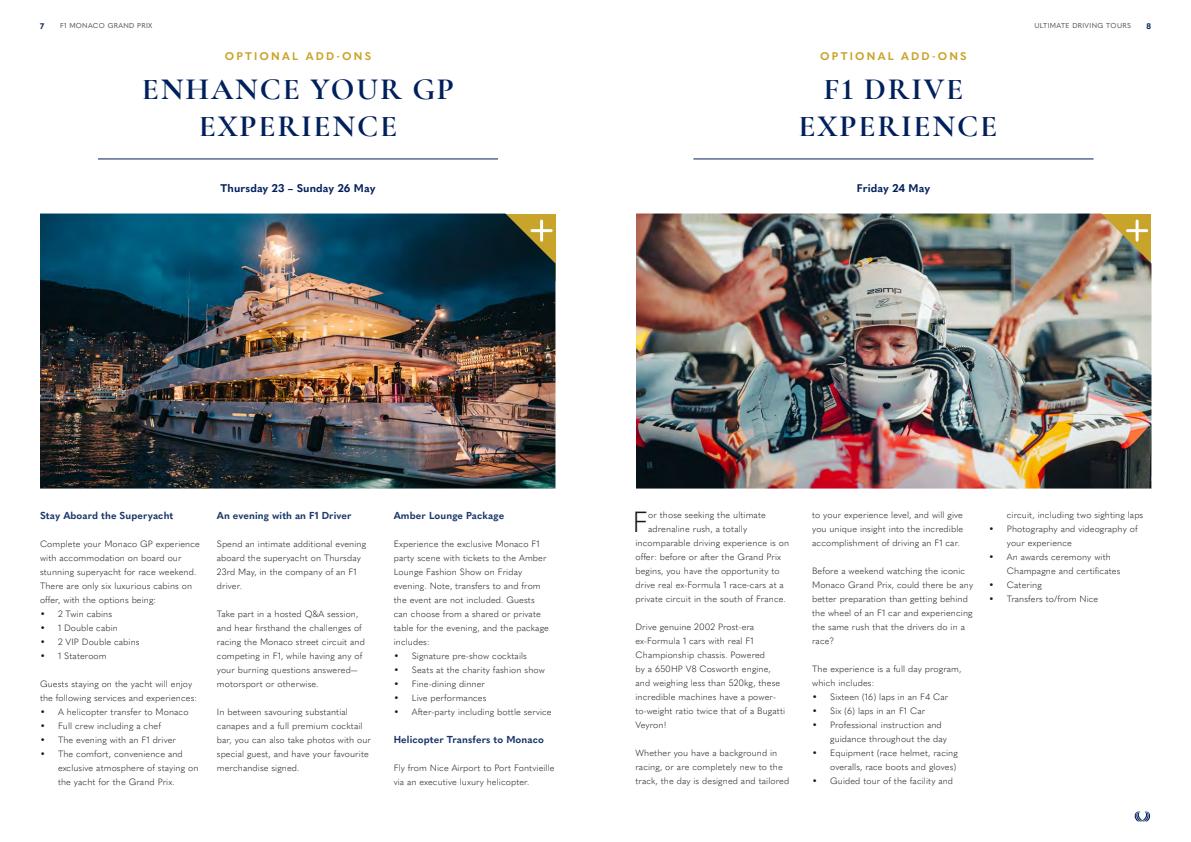
<style>
.page{position:relative;width:1191px;height:842px;background:#fff}
.page>*{position:absolute;margin:0;border:0;box-sizing:border-box;transform-origin:0 0}
.t1{font:700 31px/37.2px "Cormorant Garamond";letter-spacing:.06em;color:#00205b;text-align:center}
.t2{font:300 28.8px "Quasimoda";color:#1a1a1a}
.t3{font:700 11px "Quasimoda";letter-spacing:.01em;color:#00205b}
.t4{font:700 11px "Quasimoda";letter-spacing:.2em;color:#c9a42a}
.t5{font:700 10px "Quasimoda";letter-spacing:.01em;color:#1a366b}
.t6{font:300 9px/14px "Quasimoda";letter-spacing:.01em;color:#1a1a1a}
.t7{font:700 8px "Quasimoda";color:#00205b}
.t8{font:7px "Quasimoda";letter-spacing:.05em;color:#4d4d4d}
</style>
<div class="page">
<svg style="left:1134px;top:811px;width:16px;height:10px"></svg>
<hr style="left:98px;top:159px;width:400px;height:1px;background:#00205b">
<hr style="left:693px;top:159px;width:400px;height:1px;background:#00205b">
<img style="left:40px;top:213px;width:515px;height:275px">
<img style="left:636px;top:213px;width:515px;height:275px">
<p class="t7" style="left:40px;top:20px;width:6px">7</p>
<p class="t8" style="left:60px;top:21px;width:94px">F1 MONACO GRAND PRIX</p>
<p class="t8" style="left:1034px;top:21px;width:98px">ULTIMATE DRIVING TOURS</p>
<p class="t7" style="left:1146px;top:20px;width:6px">8</p>
<p class="t4" style="left:225px;top:48px;width:148px">OPTIONAL ADD-ONS</p>
<p class="t4" style="left:820px;top:48px;width:148px">OPTIONAL ADD-ONS</p>
<h1 class="t1" style="left:142px;top:70px;width:313px">ENHANCE YOUR GP<br>EXPERIENCE</h1>
<h1 class="t1" style="left:798px;top:70px;width:200px">F1 DRIVE<br>EXPERIENCE</h1>
<p class="t3" style="left:220px;top:180px;width:156px">Thursday 23 – Sunday 26 May</p>
<p class="t3" style="left:857px;top:180px;width:75px">Friday 24 May</p>
<p class="t5" style="left:40px;top:508px;width:135px">Stay Aboard the Superyacht</p>
<p class="t6" style="left:40px;top:536px;width:161px">Complete your Monaco GP experience with accommodation on board our stunning superyacht for race weekend.<br>There are only six luxurious cabins on offer, with the options being:</p>
<p class="t6" style="left:40px;top:606px;width:74px">• 2 Twin cabins</p>
<p class="t6" style="left:40px;top:620px;width:79px">• 1 Double cabin</p>
<p class="t6" style="left:40px;top:634px;width:101px">• 2 VIP Double cabins</p>
<p class="t6" style="left:40px;top:648px;width:68px">• 1 Stateroom</p>
<p class="t6" style="left:40px;top:676px;width:159px">Guests staying on the yacht will enjoy the following services and experiences:</p>
<p class="t6" style="left:40px;top:704px;width:150px">• A helicopter transfer to Monaco</p>
<p class="t6" style="left:40px;top:718px;width:122px">• Full crew including a chef</p>
<p class="t6" style="left:40px;top:732px;width:138px">• The evening with an F1 driver</p>
<p class="t6" style="left:58px;top:746px;width:142px;text-indent:-18px">• The comfort, convenience and exclusive atmosphere of staying on the yacht for the Grand Prix.</p>
<p class="t5" style="left:217px;top:508px;width:136px">An evening with an F1 Driver</p>
<p class="t6" style="left:217px;top:536px;width:151px">Spend an intimate additional evening aboard the superyacht on Thursday<br>23rd May, in the company of an F1 driver.</p>
<p class="t6" style="left:217px;top:606px;width:150px">Take part in a hosted Q&amp;A session, and hear firsthand the challenges of racing the Monaco street circuit and competing in F1, while having any of your burning questions answered— motorsport or otherwise.</p>
<p class="t6" style="left:217px;top:704px;width:156px">In between savouring substantial canapes and a full premium cocktail bar, you can also take photos with our special guest, and have your favourite merchandise signed.</p>
<p class="t5" style="left:394px;top:508px;width:112px">Amber Lounge Package</p>
<p class="t6" style="left:394px;top:536px;width:157px">Experience the exclusive Monaco F1 party scene with tickets to the Amber<br>Lounge Fashion Show on Friday evening. Note, transfers to and from the event are not included. Guests can choose from a shared or private table for the evening, and the package includes:</p>
<p class="t6" style="left:394px;top:648px;width:135px">• Signature pre-show cocktails</p>
<p class="t6" style="left:394px;top:662px;width:153px">• Seats at the charity fashion show</p>
<p class="t6" style="left:394px;top:676px;width:93px">• Fine-dining dinner</p>
<p class="t6" style="left:394px;top:690px;width:94px">• Live performances</p>
<p class="t6" style="left:394px;top:704px;width:159px">• After-party including bottle service</p>
<p class="t5" style="left:394px;top:732px;width:152px">Helicopter Transfers to Monaco</p>
<p class="t6" style="left:394px;top:760px;width:162px">Fly from Nice Airport to Port Fontvieille via an executive luxury helicopter.</p>
<h2 class="t2" style="left:632px;top:500px;width:17px">F</h2>
<p class="t6" style="left:648px;top:507px;width:119px">or those seeking the ultimate</p>
<p class="t6" style="left:648px;top:521px;width:100px">adrenaline rush, a totally</p>
<p class="t6" style="left:635px;top:535px;width:155px">incomparable driving experience is on</p>
<p class="t6" style="left:635px;top:549px;width:147px">offer: before or after the Grand Prix</p>
<p class="t6" style="left:635px;top:563px;width:146px">begins, you have the opportunity to</p>
<p class="t6" style="left:635px;top:577px;width:150px">drive real ex-Formula 1 race-cars at a</p>
<p class="t6" style="left:635px;top:591px;width:152px">private circuit in the south of France.</p>
<p class="t6" style="left:635px;top:619px;width:151px">Drive genuine 2002 Prost-era ex-Formula 1 cars with real F1<br>Championship chassis. Powered<br>by a 650HP V8 Cosworth engine, and weighing less than 520kg, these incredible machines have a power&shy;to-weight ratio twice that of a Bugatti<br>Veyron!</p>
<p class="t6" style="left:635px;top:745px;width:155px">Whether you have a background in racing, or are completely new to the track, the day is designed and tailored</p>
<p class="t6" style="left:812px;top:507px;width:152px;text-align:justify">to your experience level, and will give you unique insight into the incredible accomplishment of driving an F1 car.</p>
<p class="t6" style="left:812px;top:563px;width:163px">Before a weekend watching the iconic<br>Monaco Grand Prix, could there be any better preparation than getting behind the wheel of an F1 car and experiencing the same rush that the drivers do in a race?</p>
<p class="t6" style="left:812px;top:661px;width:151px">The experience is a full day program, which includes:</p>
<p class="t6" style="left:812px;top:689px;width:138px">• Sixteen (16) laps in an F4 Car</p>
<p class="t6" style="left:812px;top:703px;width:115px">• Six (6) laps in an F1 Car</p>
<p class="t6" style="left:830px;top:717px;width:118px;text-indent:-18px">• Professional instruction and guidance throughout the day</p>
<p class="t6" style="left:812px;top:745px;width:147px;text-align:right">• Equipment (race helmet, racing overalls, race boots and gloves)</p>
<p class="t6" style="left:812px;top:773px;width:142px">• Guided tour of the facility and</p>
<p class="t6" style="left:1006px;top:507px;width:138px">circuit, including two sighting laps</p>
<p class="t6" style="left:1006px;top:521px;width:132px;text-indent:-18px">• Photography and videography of your experience</p>
<p class="t6" style="left:1006px;top:549px;width:115px;text-indent:-18px">• An awards ceremony with<br>Champagne and certificates</p>
<p class="t6" style="left:988px;top:577px;width:54px">• Catering</p>
<p class="t6" style="left:988px;top:591px;width:111px">• Transfers to/from Nice</p>
</div>
